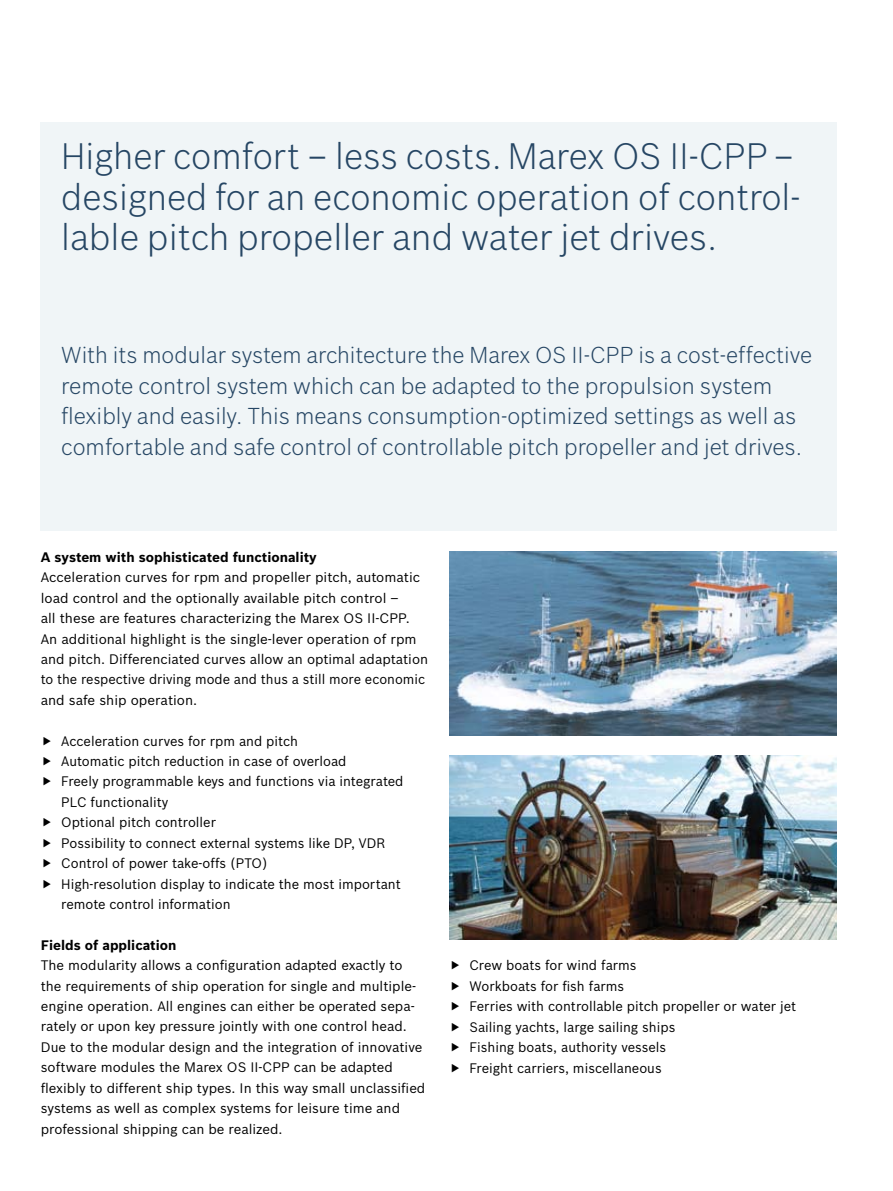
<style>
.page{position:relative;width:893px;height:1191px;background:#fff}
.page>*{position:absolute;margin:0;border:0;box-sizing:border-box;transform-origin:0 0}
.t1{font:300 36px/40.8px "Bosch Sans";color:#264664;text-align:justify}
.t2{font:300 22.5px/30.6px "Bosch Sans";color:#264664}
.t3{font:13.5px/20.4px "Bosch Sans";color:#000}
.t4{font:700 13.5px "Bosch Sans";color:#000}
</style>
<div class="page">
<div style="left:41px;top:122px;width:796px;height:409px;background:#f0f5f7"></div>
<img style="left:449px;top:551px;width:388px;height:184px">
<img style="left:449px;top:755px;width:388px;height:184px">
<h1 class="t1" style="left:61px;top:135px;width:735px">Higher comfort – less costs. Marex OS II-CPP – designed for an economic operation of control-- lable pitch propeller and water jet drives.</h1>
<p class="t2" style="left:61px;top:339px;width:752px">With its modular system architecture the Marex OS II-CPP is a cost-effective remote control system which can be adapted to the propulsion system flexibly and easily. This means consumption-optimized settings as well as comfortable and safe control of controllable pitch propeller and jet drives.</p>
<p class="t4" style="left:41px;top:548px;width:277px">A system with sophisticated functionality</p>
<p class="t3" style="left:41px;top:567px;width:389px">Acceleration curves for rpm and propeller pitch, automatic load control and the optionally available pitch control –<br>all these are features characterizing the Marex OS II-CPP.<br>An additional highlight is the single-lever operation of rpm and pitch. Differenciated curves allow an optimal adaptation to the respective driving mode and thus a still more economic and safe ship operation.</p>
<p class="t3" style="left:61px;top:730px;width:344px">Acceleration curves for rpm and pitch<br>Automatic pitch reduction in case of overload<br>Freely programmable keys and functions via integrated PLC functionality<br>Optional pitch controller<br>Possibility to connect external systems like DP, VDR Control of power take-offs (PTO)<br>High-resolution display to indicate the most important remote control information</p>
<p class="t4" style="left:41px;top:936px;width:137px">Fields of application</p>
<p class="t3" style="left:41px;top:955px;width:386px">The modularity allows a configuration adapted exactly to the requirements of ship operation for single and multiple&shy;engine operation. All engines can either be operated sepa&shy;rately or upon key pressure jointly with one control head.<br>Due to the modular design and the integration of innovative software modules the Marex OS II-CPP can be adapted flexibly to different ship types. In this way small unclassified systems as well as complex systems for leisure time and professional shipping can be realized.</p>
<p class="t3" style="left:469px;top:955px;width:328px">Crew boats for wind farms<br>Workboats for fish farms<br>Ferries with controllable pitch propeller or water jet Sailing yachts, large sailing ships<br>Fishing boats, authority vessels<br>Freight carriers, miscellaneous</p>
</div>
